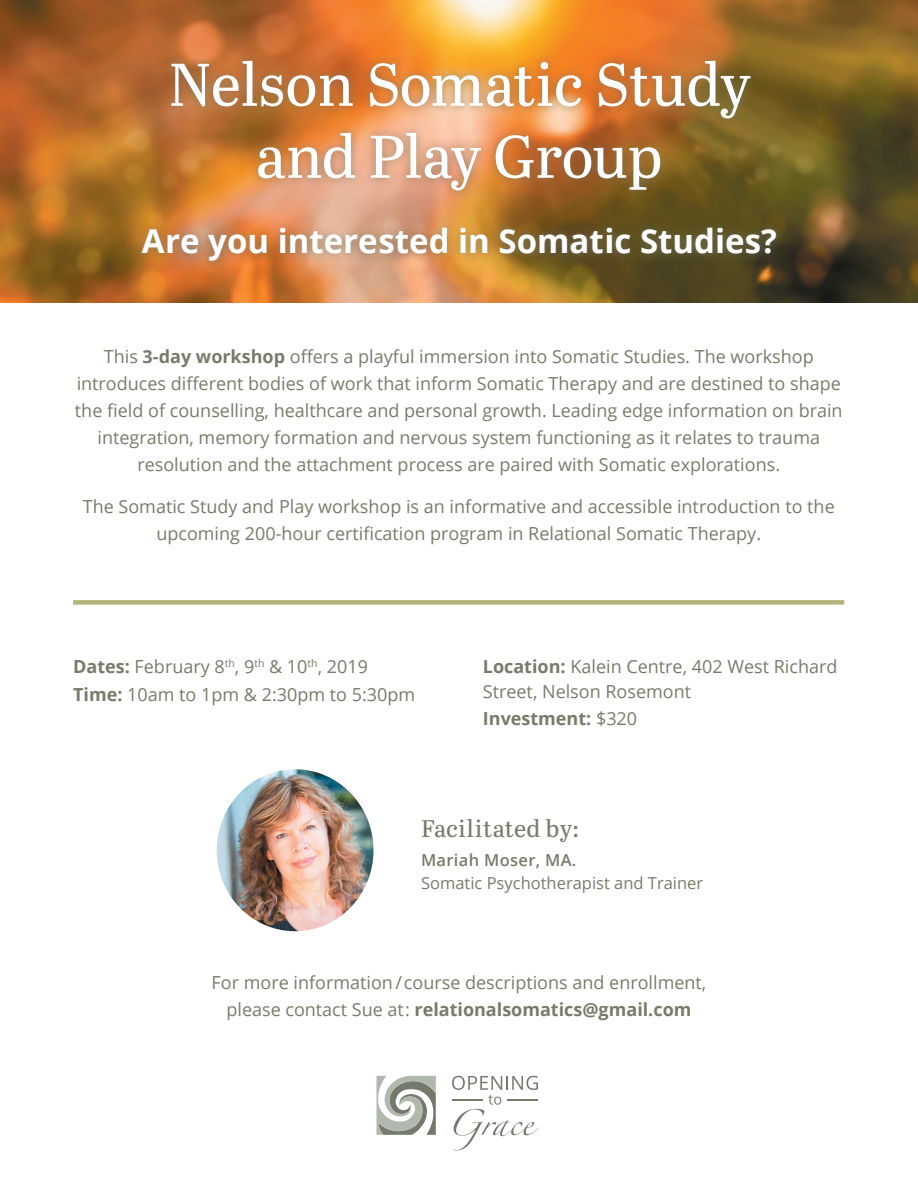
<style>
.page{position:relative;width:918px;height:1188px;background:#fff}
.page>*{position:absolute;margin:0;border:0;box-sizing:border-box;transform-origin:0 0}
.t1{font:60px/72px "Abril Text";letter-spacing:-.01em;color:#fff;text-align:center}
.t2{font:700 33px "Open Sans";color:#fff}
.t3{font:24px "Abril Text";letter-spacing:.02em;color:#787b69}
.t4{font:18px/27px "Open Sans";color:#787b69;text-align:center}
.t5{font:16.5px "Open Sans";color:#787b69}
.t6{font:600 16.5px "Open Sans";letter-spacing:.02em;color:#787b69}
.s1{font-weight:700}
</style>
<div class="page">
<img style="left:0;top:0;width:918px;height:302px">
<svg style="left:376px;top:1076px;width:60px;height:59px"></svg>
<svg style="left:452px;top:1076px;width:86px;height:74px"></svg>
<hr style="left:452px;top:1100px;width:31px;height:1px;background:#737a6c">
<hr style="left:507px;top:1100px;width:31px;height:1px;background:#737a6c">
<div style="left:162px;top:51px;width:597px;height:148px;background:#787b69;opacity:.75"></div>
<div style="left:133px;top:219px;width:652px;height:52px;background:#787b69;opacity:.75"></div>
<img style="left:217px;top:769px;width:157px;height:162px">
<div style="left:73px;top:600px;width:771px;height:5px;background:#b2b479"></div>
<h1 class="t1" style="left:168px;top:46px;width:584px">Nelson Somatic Study and Play Group</h1>
<h2 class="t2" style="left:142px;top:218px;width:637px">Are you interested in Somatic Studies?</h2>
<p class="t4" style="left:75px;top:343px;width:769px">This <span class="s1">3-day workshop</span> offers a playful immersion into Somatic Studies. The workshop introduces different bodies of work that inform Somatic Therapy and are destined to shape the field of counselling, healthcare and personal growth. Leading edge information on brain integration, memory formation and nervous system functioning as it relates to trauma resolution and the attachment process are paired with Somatic explorations.</p>
<p class="t4" style="left:83px;top:493px;width:754px">The Somatic Study and Play workshop is an informative and accessible introduction to the upcoming 200-hour certification program in Relational Somatic Therapy.</p>
<p class="t4" style="left:73px;top:651px;width:344px;line-height:28.8px;text-align:left"><span class="s1">Dates:</span> February 8<sup>th</sup>, 9<sup>th</sup> &amp; 10<sup>th</sup>, 2019<br><span class="s1">Time:</span> 10am to 1pm &amp; 2:30pm to 5:30pm</p>
<p class="t4" style="left:483px;top:652px;width:356px;line-height:26.4px;text-align:left"><span class="s1">Location:</span> Kalein Centre, 402 West Richard<br>Street, Nelson Rosemont<br><span class="s1">Investment:</span> $320</p>
<h3 class="t3" style="left:421px;top:811px;width:159px">Facilitated by:</h3>
<p class="t6" style="left:421px;top:849px;width:157px">Mariah Moser, MA.</p>
<p class="t5" style="left:421px;top:872px;width:284px">Somatic Psychotherapist and Trainer</p>
<p class="t4" style="left:212px;top:968px;width:496px">For more information /course descriptions and enrollment, please contact Sue at: <span class="s1">relationalsomatics@gmail.com</span></p>
</div>
